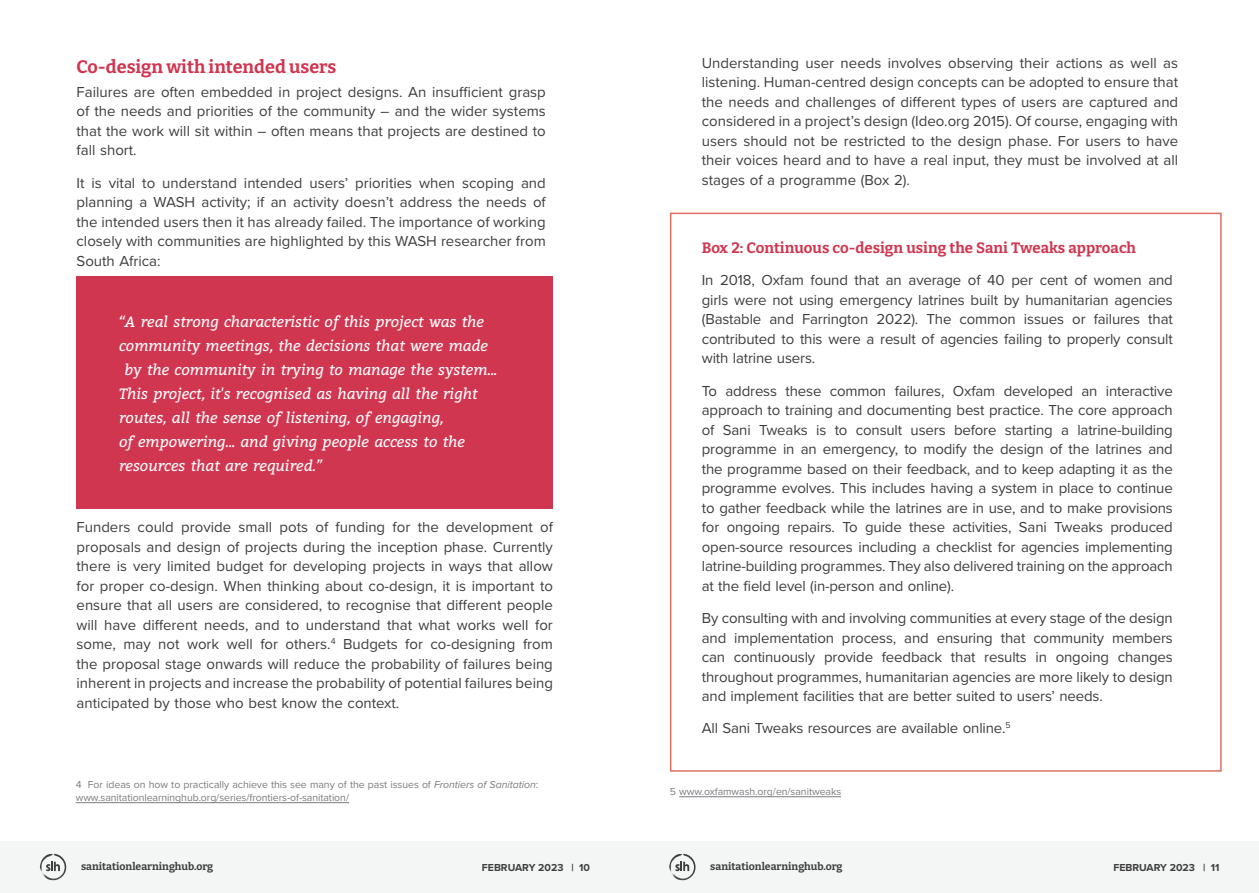
<style>
.page{position:relative;width:1259px;height:893px;background:#fff}
.page>*{position:absolute;margin:0;border:0;box-sizing:border-box;transform-origin:0 0}
.Title_-_H2{font:100 18px "Bitter";color:#d13650}
.Body{font:15px/19.5px "Proxima Nova";letter-spacing:-.01em;color:#3e3e3f;text-align:justify}
.Box_Text_-_Inline_Qu{font:italic 15px "Bitter";letter-spacing:-.005em;color:#fff}
.Body-2{font:100 15px "Bitter";color:#d13650}
.Source{font:10.5px/13.5px "Proxima Nova";letter-spacing:-.005em;color:#7a7c7f}
.t1{font:100 10.5px "Bitter";color:#3e3e3f}
.t2{font:700 10.5px "Proxima Nova";color:#3e3e3f}
.s1{font-style:italic}
</style>
<div class="page">
<div style="left:77px;top:276px;width:476px;height:233px;background:#d13650"></div>
<div style="left:670px;top:213px;width:551px;height:559px;border:2px solid #e16e61"></div>
<hr style="left:76px;top:802px;width:273px;height:1px;background:#7a7c7f">
<hr style="left:679px;top:796px;width:162px;height:1px;background:#7a7c7f">
<div style="left:629px;top:841px;width:630px;height:52px;background:#f4f5f5"></div>
<div style="left:0;top:841px;width:629px;height:52px;background:#f4f5f5"></div>
<svg style="left:669px;top:854px;width:26px;height:26px"></svg>
<svg style="left:40px;top:854px;width:26px;height:26px"></svg>
<p class="Title_-_H2" style="left:77px;top:55px;width:261px">Co-design with intended users</p>
<p class="Body" style="left:77px;top:81px;width:471px">Failures are often embedded in project designs. An insufficient grasp of the needs and priorities of the community – and the wider systems that the work will sit within – often means that projects are destined to fall short.</p>
<p class="Body" style="left:77px;top:172px;width:471px">It is vital to understand intended users’ priorities when scoping and planning a WASH activity; if an activity doesn’t address the needs of the intended users then it has already failed. The importance of working closely with communities are highlighted by this WASH researcher from South Africa:</p>
<p class="Box_Text_-_Inline_Qu" style="left:119px;top:310px;width:366px">“A real strong characteristic of this project was the</p>
<p class="Box_Text_-_Inline_Qu" style="left:119px;top:334px;width:370px">community meetings, the decisions that were made</p>
<p class="Box_Text_-_Inline_Qu" style="left:124px;top:358px;width:374px">by the community in trying to manage the system...</p>
<p class="Box_Text_-_Inline_Qu" style="left:119px;top:382px;width:360px">This project, it's recognised as having all the right</p>
<p class="Box_Text_-_Inline_Qu" style="left:119px;top:406px;width:326px">routes, all the sense of listening, of engaging,</p>
<p class="Box_Text_-_Inline_Qu" style="left:119px;top:430px;width:347px">of empowering... and giving people access to the</p>
<p class="Box_Text_-_Inline_Qu" style="left:119px;top:454px;width:205px">resources that are required.”</p>
<p class="Body" style="left:77px;top:517px;width:478px">Funders could provide small pots of funding for the development of proposals and design of projects during the inception phase. Currently there is very limited budget for developing projects in ways that allow for proper co-design. When thinking about co-design, it is important to ensure that all users are considered, to recognise that different people will have different needs, and to understand that what works well for some, may not work well for others.<sup>4</sup> Budgets for co-designing from the proposal stage onwards will reduce the probability of failures being inherent in projects and increase the probability of potential failures being anticipated by those who best know the context.</p>
<p class="Body" style="left:702px;top:53px;width:478px">Understanding user needs involves observing their actions as well as listening. Human-centred design concepts can be adopted to ensure that the needs and challenges of different types of users are captured and considered in a project’s design (Ideo.org 2015). Of course, engaging with users should not be restricted to the design phase. For users to have their voices heard and to have a real input, they must be involved at all stages of a programme (Box 2).</p>
<p class="Body-2" style="left:702px;top:238px;width:436px">Box 2: Continuous co-design using the Sani Tweaks approach</p>
<p class="Body" style="left:702px;top:270px;width:472px">In 2018, Oxfam found that an average of 40 per cent of women and girls were not using emergency latrines built by humanitarian agencies (Bastable and Farrington 2022). The common issues or failures that contributed to this were a result of agencies failing to properly consult with latrine users.</p>
<p class="Body" style="left:702px;top:380px;width:472px">To address these common failures, Oxfam developed an interactive approach to training and documenting best practice. The core approach of Sani Tweaks is to consult users before starting a latrine-building programme in an emergency, to modify the design of the latrines and the programme based on their feedback, and to keep adapting it as the programme evolves. This includes having a system in place to continue to gather feedback while the latrines are in use, and to make provisions for ongoing repairs. To guide these activities, Sani Tweaks produced open-source resources including a checklist for agencies implementing latrine-building programmes. They also delivered training on the approach at the field level (in-person and online).</p>
<p class="Body" style="left:702px;top:608px;width:472px">By consulting with and involving communities at every stage of the design and implementation process, and ensuring that community members can continuously provide feedback that results in ongoing changes throughout programmes, humanitarian agencies are more likely to design and implement facilities that are better suited to users’ needs.</p>
<p class="Body" style="left:702px;top:718px;width:310px">All Sani Tweaks resources are available online.<sup>5</sup></p>
<p class="Source" style="left:76px;top:777px;width:464px">4 For ideas on how to practically achieve this see many of the past issues of <span class="s1">Frontiers of Sanitation</span>: www.sanitationlearninghub.org/series/frontiers-of-sanitation/</p>
<p class="Source" style="left:670px;top:784px;width:173px">5 www.oxfamwash.org/en/sanitweaks</p>
<p class="t1" style="left:81px;top:859px;width:134px">sanitationlearninghub.org</p>
<p class="t2" style="left:482px;top:860px;width:110px">FEBRUARY 2023 | 10</p>
<p class="t1" style="left:710px;top:859px;width:134px">sanitationlearninghub.org</p>
<p class="t2" style="left:1113px;top:860px;width:107px">FEBRUARY 2023 | 11</p>
</div>
